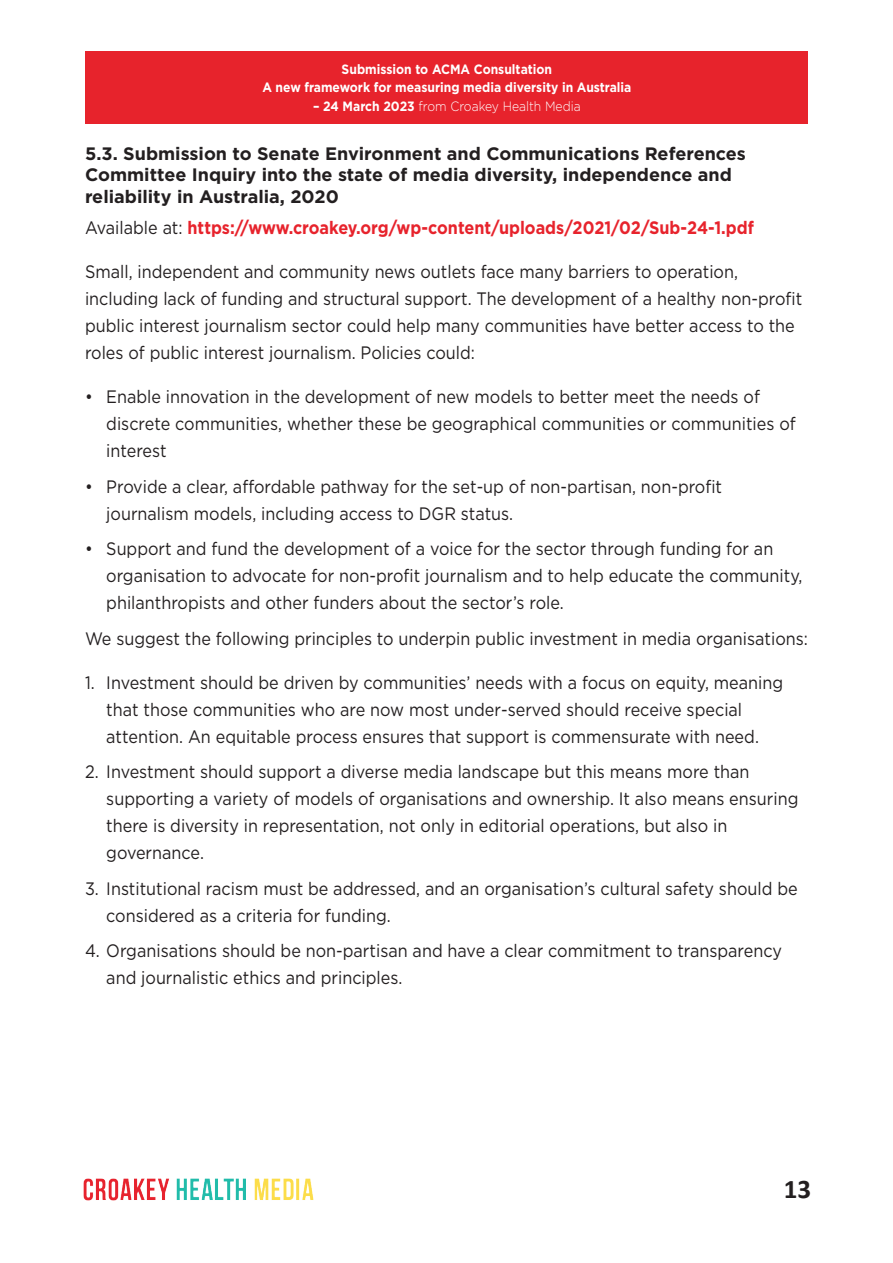
<style>
.page{position:relative;width:893px;height:1263px;background:#fff}
.page>*{position:absolute;margin:0;border:0;box-sizing:border-box;transform-origin:0 0}
.t1{font:700 27px "Calibri";color:#231f20}
.t2{font:18px/27px "Gotham";color:#231f20;scale:.9 1}
.Sub_head{font:700 18px/21.6px "Gotham";color:#231f20}
.t3{font:700 18px "Gotham";color:#e7232c;scale:.9 1}
.t4{font:700 13.5px/18px "Gotham";color:#fff;text-align:center;scale:.9 1}
.t5{font:300 13.5px "Gotham";color:#fff;scale:.9 1}
.s1{font-weight:700}
.s2{font-weight:400;color:#231f20}
</style>
<div class="page">
<div style="left:86px;top:51px;width:722px;height:72px;background:#e7232c"></div>
<img style="left:83px;top:1178px;width:231px;height:23px">
<p class="t4" style="left:262px;top:61px;width:412px">Submission to ACMA Consultation<br>A new framework for measuring media diversity in Australia</p>
<p class="t5" style="left:313px;top:97px;width:299px"><span class="s1">– 24 March 2023</span> from Croakey Health Media</p>
<p class="Sub_head" style="left:85px;top:142px;width:662px">5.3. Submission to Senate Environment and Communications References<br>Committee Inquiry into the state of media diversity, independence and reliability in Australia, 2020</p>
<p class="t3" style="left:85px;top:216px;width:745px"><span class="s2">Available at:</span> https://www.croakey.org/wp-content/uploads/2021/02/Sub-24-1.pdf</p>
<p class="t2" style="left:85px;top:258px;width:798px">Small, independent and community news outlets face many barriers to operation, including lack of funding and structural support. The development of a healthy non-profit public interest journalism sector could help many communities have better access to the roles of public interest journalism. Policies could:</p>
<p class="t2" style="left:106px;top:383px;width:767px;text-indent:-21px">• Enable innovation in the development of new models to better meet the needs of discrete communities, whether these be geographical communities or communities of interest</p>
<p class="t2" style="left:106px;top:472px;width:686px;text-indent:-21px">• Provide a clear, affordable pathway for the set-up of non-partisan, non-profit journalism models, including access to DGR status.</p>
<p class="t2" style="left:106px;top:535px;width:775px;text-indent:-21px">• Support and fund the development of a voice for the sector through funding for an organisation to advocate for non-profit journalism and to help educate the community, philanthropists and other funders about the sector’s role.</p>
<p class="t2" style="left:85px;top:624px;width:805px">We suggest the following principles to underpin public investment in media organisations:</p>
<p class="t2" style="left:106px;top:668px;width:754px;text-indent:-21px">1. Investment should be driven by communities’ needs with a focus on equity, meaning that those communities who are now most under-served should receive special attention. An equitable process ensures that support is commensurate with need.</p>
<p class="t2" style="left:106px;top:758px;width:771px;text-indent:-21px">2. Investment should support a diverse media landscape but this means more than supporting a variety of models of organisations and ownership. It also means ensuring there is diversity in representation, not only in editorial operations, but also in governance.</p>
<p class="t2" style="left:106px;top:874px;width:770px;text-indent:-21px">3. Institutional racism must be addressed, and an organisation’s cultural safety should be considered as a criteria for funding.</p>
<p class="t2" style="left:106px;top:937px;width:752px;text-indent:-21px">4. Organisations should be non-partisan and have a clear commitment to transparency and journalistic ethics and principles.</p>
<h1 class="t1" style="left:784px;top:1171px;width:29px">13</h1>
</div>
